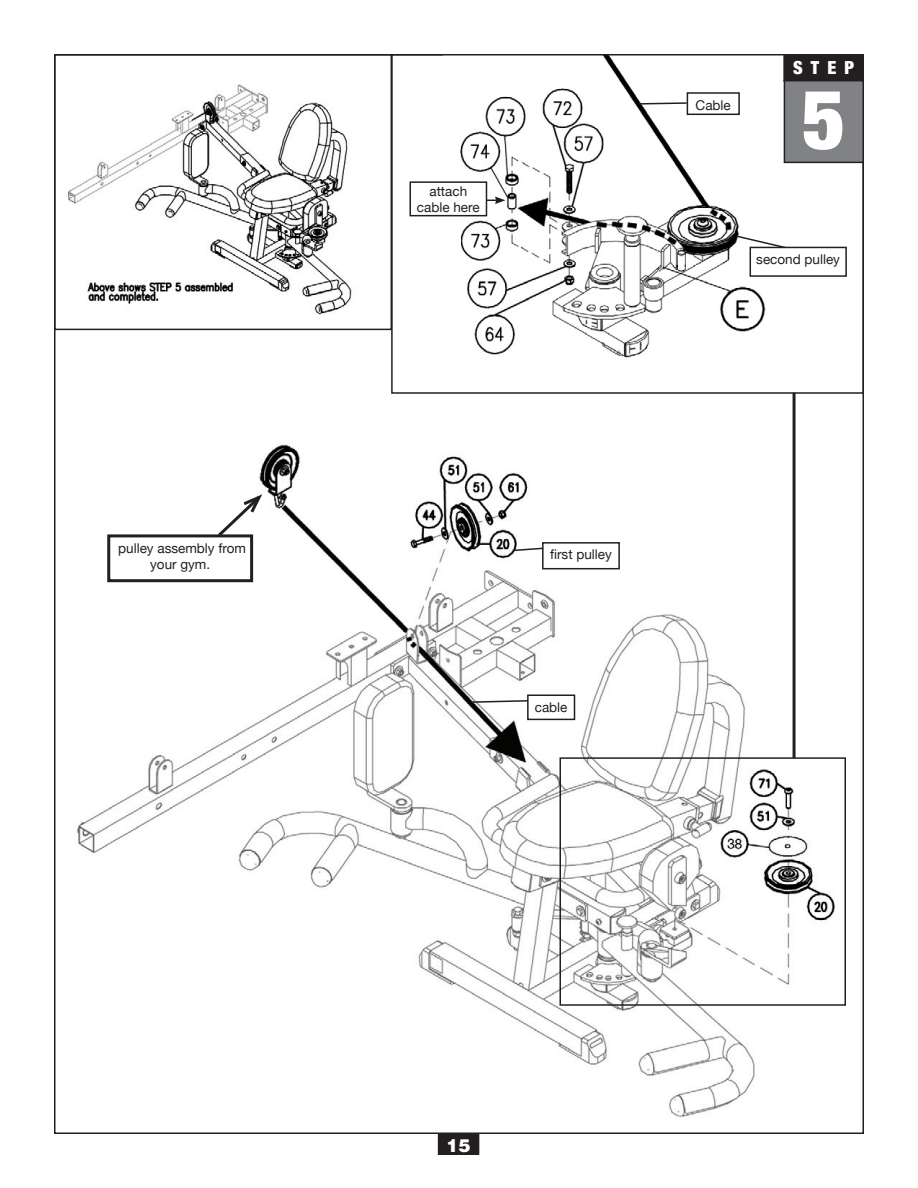
<style>
.page{position:relative;width:918px;height:1188px;background:#fff}
.page>*{position:absolute;margin:0;border:0;box-sizing:border-box;transform-origin:0 0}
.t1{font:900 condensed 82.5px "Helvetica Neue";color:#fff}
.t2{font:900 condensed 18px "Helvetica Neue";color:#fff}
.t3{font:900 18px "Helvetica";color:#fff}
.t4{font:13.5px/16.2px "Helvetica Neue";color:#231f20;text-align:center}
</style>
<div class="page">
<img style="left:57px;top:84px;width:804px;height:1034px">
<div style="left:560px;top:757px;width:286px;height:249px;border:2px solid #231f20"></div>
<img style="left:444px;top:57px;width:389px;height:334px">
<div style="left:391px;top:54px;width:473px;height:340px;border:2px solid #231f20"></div>
<div style="left:54px;top:54px;width:338px;height:276px;border:2px solid #231f20"></div>
<div style="left:784px;top:55px;width:79px;height:26px;background:#231f20"></div>
<div style="left:783px;top:55px;width:81px;height:27px;border:2px solid #231f20"></div>
<div style="left:784px;top:81px;width:79px;height:81px;background:#808285"></div>
<div style="left:784px;top:80px;width:80px;height:83px;border:2px solid #231f20"></div>
<hr style="left:793px;top:393px;width:3px;height:365px;background:#231f20">
<div style="left:410px;top:181px;width:77px;height:35px;border:2px solid #231f20"></div>
<svg style="left:487px;top:196px;width:18px;height:8px"></svg>
<div style="left:542px;top:542px;width:78px;height:27px;border:2px solid #231f20"></div>
<svg style="left:513px;top:547px;width:32px;height:5px"></svg>
<svg style="left:735px;top:234px;width:55px;height:16px"></svg>
<div style="left:750px;top:247px;width:96px;height:29px;background:#fff"></div>
<div style="left:750px;top:247px;width:97px;height:30px;border:2px solid #231f20"></div>
<div style="left:687px;top:92px;width:53px;height:23px;border:2px solid #231f20"></div>
<svg style="left:637px;top:102px;width:51px;height:3px"></svg>
<div style="left:527px;top:694px;width:48px;height:26px;border:2px solid #231f20"></div>
<svg style="left:469px;top:699px;width:60px;height:5px"></svg>
<div style="left:438px;top:1134px;width:41px;height:20px;background:#231f20"></div>
<div style="left:107px;top:534px;width:146px;height:48px;border:3px solid #231f20"></div>
<svg style="left:215px;top:491px;width:50px;height:48px"></svg>
<p class="t4" style="left:118px;top:540px;width:129px">pulley assembly from your gym.</p>
<p class="t4" style="left:417px;top:183px;width:64px">attach cable here</p>
<p class="t4" style="left:696px;top:97px;width:37px">Cable</p>
<h2 class="t2" style="left:793px;top:56px;width:62px">STEP</h2>
<h1 class="t1" style="left:802px;top:69px;width:45px">5</h1>
<p class="t4" style="left:756px;top:251px;width:85px">second pulley</p>
<p class="t4" style="left:550px;top:546px;width:63px">first pulley</p>
<p class="t4" style="left:535px;top:699px;width:34px">cable</p>
<h2 class="t3" style="left:447px;top:1133px;width:26px">15</h2>
</div>
